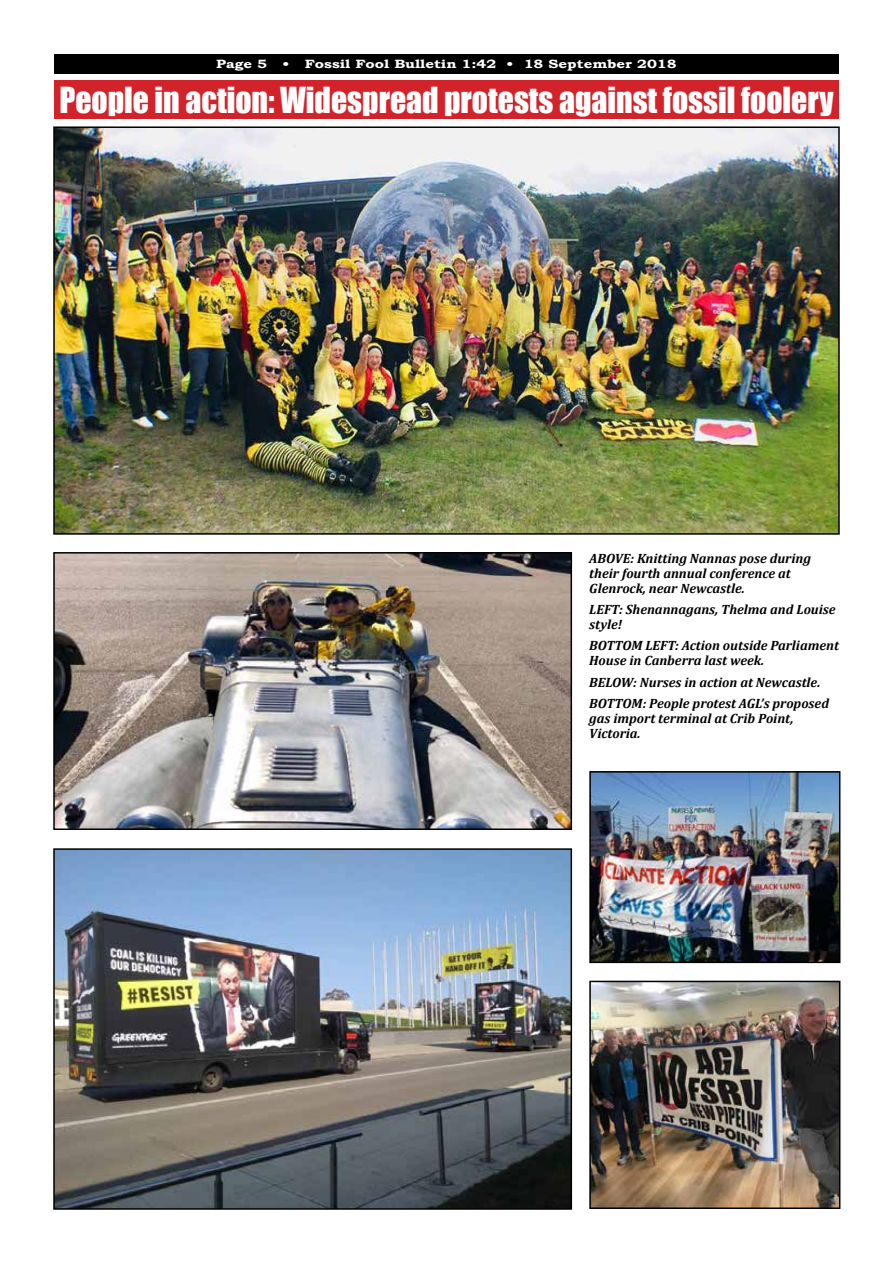
<style>
.page{position:relative;width:893px;height:1263px;background:#fff}
.page>*{position:absolute;margin:0;border:0;box-sizing:border-box;transform-origin:0 0}
.t1{font:33px "Impact";color:#fff;scale:.96 1}
.t2{font:italic 700 13.5px/15px "Cambria";color:#000}
.t3{font:700 12px "Bookman Old Style";color:#fff;scale:1.25 1}
</style>
<div class="page">
<div style="left:54px;top:54px;width:785px;height:20px;background:#000"></div>
<img style="left:56px;top:851px;width:513px;height:356px">
<div style="left:53px;top:848px;width:519px;height:362px;border:2px solid #000"></div>
<img style="left:56px;top:555px;width:513px;height:272px">
<div style="left:53px;top:552px;width:519px;height:278px;border:2px solid #000"></div>
<img style="left:56px;top:129px;width:781px;height:403px">
<div style="left:53px;top:126px;width:787px;height:409px;border:2px solid #000"></div>
<div style="left:54px;top:81px;width:785px;height:38px;background:#d2232a"></div>
<img style="left:592px;top:774px;width:245px;height:186px">
<div style="left:589px;top:771px;width:251px;height:192px;border:2px solid #000"></div>
<img style="left:592px;top:984px;width:245px;height:222px">
<div style="left:589px;top:981px;width:251px;height:228px;border:2px solid #000"></div>
<p class="t3" style="left:216px;top:57px;width:42px">Page 5</p>
<p class="t3" style="left:283px;top:57px;width:317px">• Fossil Fool Bulletin 1:42 • 18 September 2018</p>
<h1 class="t1" style="left:59px;top:74px;width:808px">People in action: Widespread protests against fossil foolery</h1>
<p class="t2" style="left:589px;top:550px;width:223px">ABOVE: Knitting Nannas pose during their fourth annual conference at<br>Glenrock, near Newcastle.</p>
<p class="t2" style="left:589px;top:601px;width:248px">LEFT: Shenannagans, Thelma and Louise style!</p>
<p class="t2" style="left:589px;top:638px;width:251px">BOTTOM LEFT: Action outside Parliament<br>House in Canberra last week.</p>
<p class="t2" style="left:589px;top:671px;width:241px;line-height:21.5px">BELOW: Nurses in action at Newcastle.<br>BOTTOM: People protest AGL’s proposed</p>
<p class="t2" style="left:589px;top:711px;width:206px">gas import terminal at Crib Point,<br>Victoria.</p>
</div>
